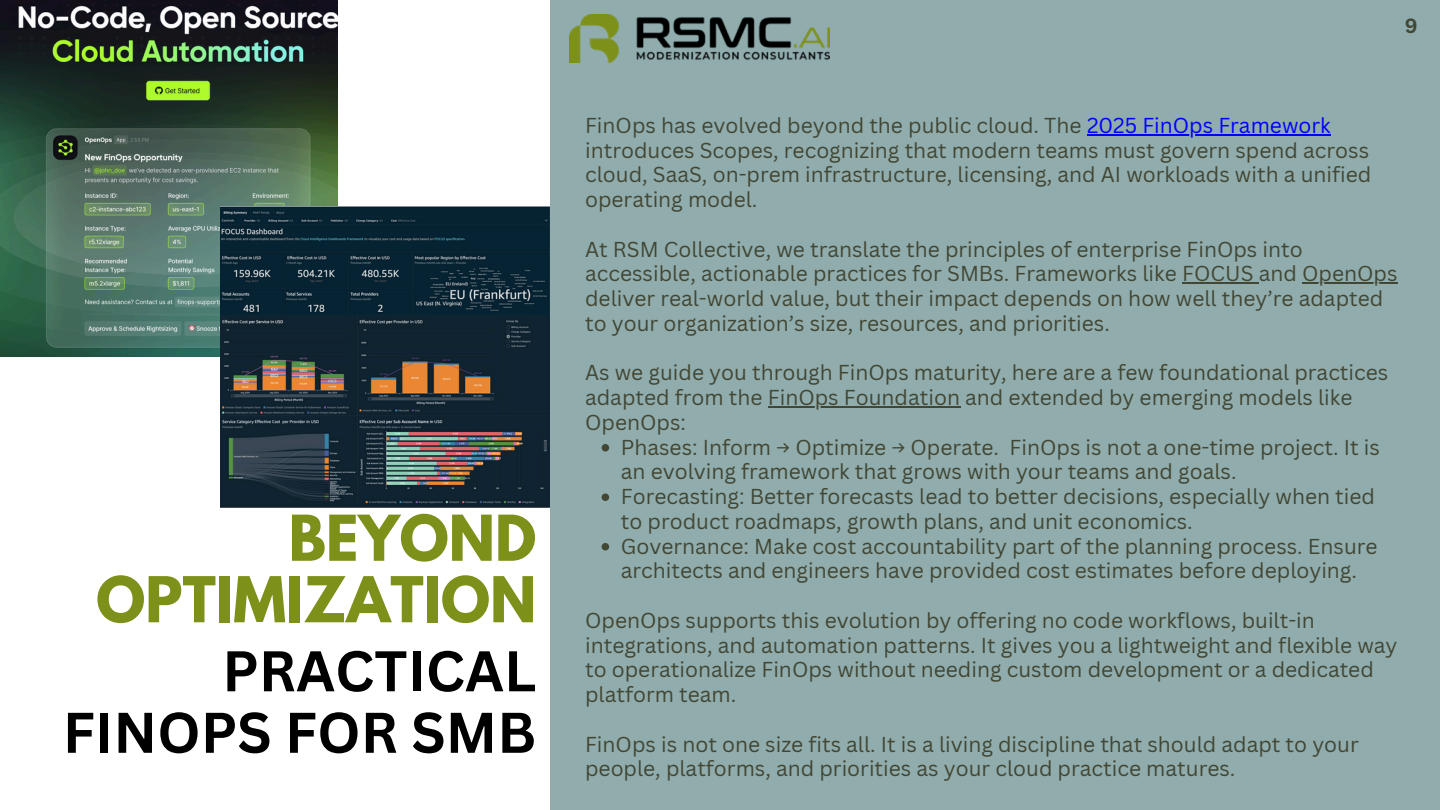
<style>
.page{position:relative;width:1440px;height:810px;background:#90acad}
.page>*{position:absolute;margin:0;border:0;box-sizing:border-box;transform-origin:0 0}
.t1{font:700 56px/61.5px "Canva Sans";color:#000;text-align:right}
.t2{font:700 56px/61.5px "League Spartan";color:#7d901a;text-align:right}
.t3{font:21px/24.8px "Canva Sans";color:#424734}
.t4{font:700 20px "Canva Sans";color:#424734}
.s1{color:#00f}
</style>
<div class="page">
<div style="left:0;top:0;width:549px;height:810px;background:#fff"></div>
<hr style="left:1087px;top:134px;width:244px;height:2px;background:#00f">
<hr style="left:1182px;top:283px;width:77px;height:1px;background:#424734">
<hr style="left:1302px;top:283px;width:96px;height:1px;background:#424734">
<hr style="left:768px;top:406px;width:192px;height:2px;background:#424734">
<svg style="left:602px;top:444px;width:7px;height:8px"></svg>
<svg style="left:602px;top:494px;width:7px;height:7px"></svg>
<svg style="left:602px;top:543px;width:7px;height:7px"></svg>
<img style="left:0;top:0;width:338px;height:357px">
<img style="left:221px;top:206px;width:328px;height:301px">
<img style="left:570px;top:15px;width:259px;height:47px">
<h1 class="t2" style="left:96px;top:515px;width:442px">BEYOND<br>OPTIMIZATION</h1>
<h1 class="t1" style="left:63px;top:639px;width:475px">PRACTICAL<br>FINOPS FOR SMB</h1>
<p class="t4" style="left:1405px;top:12px;width:14px">9</p>
<p class="t3" style="left:585px;top:112px;width:788px">FinOps has evolved beyond the public cloud. The <span class="s1">2025 FinOps Framework </span>introduces Scopes, recognizing that modern teams must govern spend across cloud, SaaS, on-prem infrastructure, licensing, and AI workloads with a unified operating model.</p>
<p class="t3" style="left:585px;top:236px;width:814px">At RSM Collective, we translate the principles of enterprise FinOps into accessible, actionable practices for SMBs. Frameworks like FOCUS and OpenOps deliver real-world value, but their impact depends on how well they’re adapted to your organization’s size, resources, and priorities.</p>
<p class="t3" style="left:585px;top:360px;width:805px">As we guide you through FinOps maturity, here are a few foundational practices adapted from the FinOps Foundation and extended by emerging models like<br>OpenOps:</p>
<p class="t3" style="left:621px;top:434px;width:761px">Phases: Inform → Optimize → Operate. FinOps is not a one-time project. It is an evolving framework that grows with your teams and goals.<br>Forecasting: Better forecasts lead to better decisions, especially when tied to product roadmaps, growth plans, and unit economics.<br>Governance: Make cost accountability part of the planning process. Ensure architects and engineers have provided cost estimates before deploying.</p>
<p class="t3" style="left:585px;top:607px;width:814px">OpenOps supports this evolution by offering no code workflows, built-in integrations, and automation patterns. It gives you a lightweight and flexible way to operationalize FinOps without needing custom development or a dedicated platform team.</p>
<p class="t3" style="left:585px;top:731px;width:775px">FinOps is not one size fits all. It is a living discipline that should adapt to your people, platforms, and priorities as your cloud practice matures.</p>
</div>
